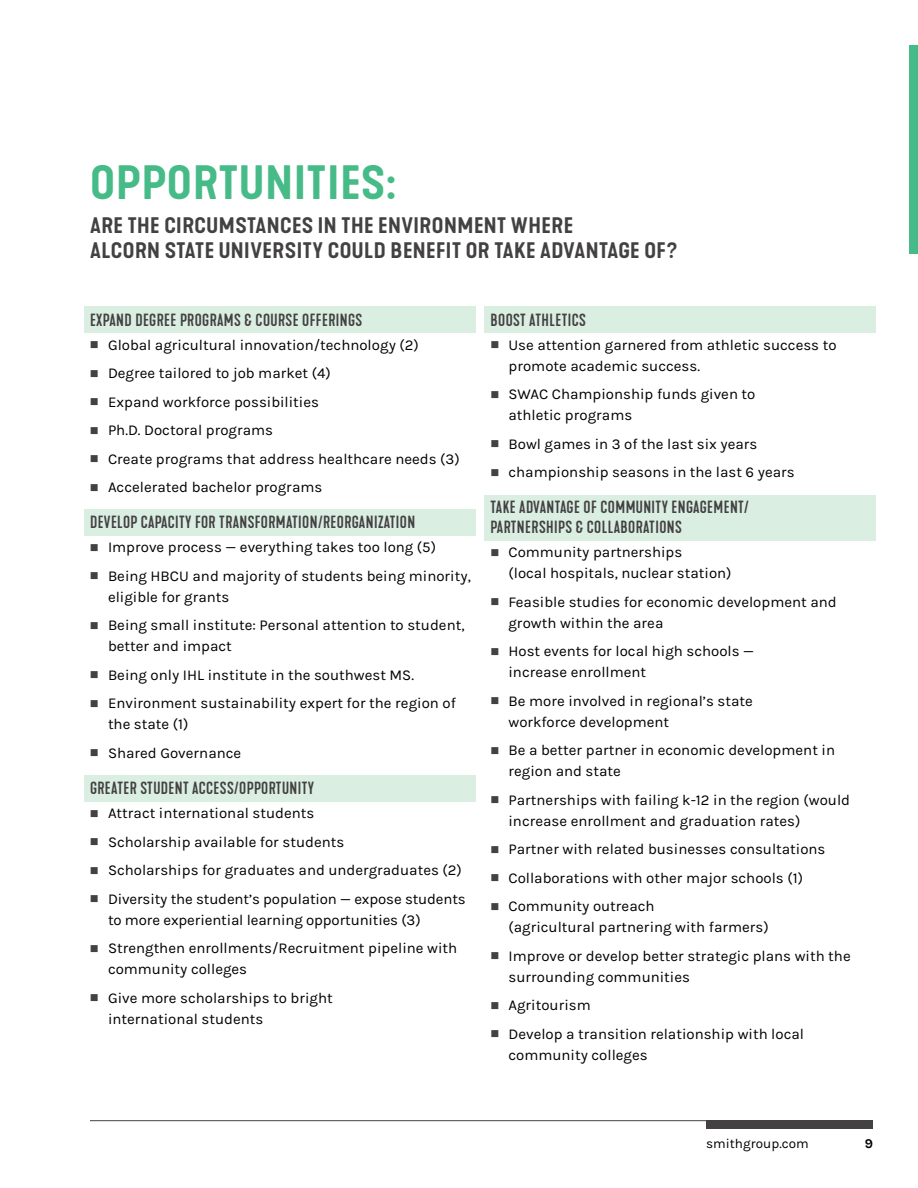
<style>
.page{position:relative;width:918px;height:1188px;background:#fff}
.page>*{position:absolute;margin:0;border:0;box-sizing:border-box;transform-origin:0 0}
.t1{font:600 expanded 45px "Kapra Neue";letter-spacing:.025em;color:#46bb88}
.t2{font:600 expanded 21px/25.2px "Kapra Neue";letter-spacing:.025em;color:#434142}
.t3{font:500 16.5px/19.8px "Kapra Neue";letter-spacing:.025em;color:#434142}
.t4{font:15px/28.5px "Karla";color:#000}
.t5{font:13.5px "Karla";color:#000}
.t6{font:700 13.5px "Karla";color:#000}
</style>
<div class="page">
<hr style="left:90px;top:1120px;width:783px;height:1px;background:#434142">
<div style="left:706px;top:1120px;width:167px;height:10px;background:#434142"></div>
<div style="left:909px;top:45px;width:9px;height:208px;background:#46bb88"></div>
<div style="left:84px;top:307px;width:392px;height:26px;background:#daeee2"></div>
<div style="left:84px;top:510px;width:392px;height:26px;background:#daeee2"></div>
<div style="left:84px;top:775px;width:392px;height:27px;background:#daeee2"></div>
<div style="left:484px;top:307px;width:392px;height:26px;background:#daeee2"></div>
<div style="left:484px;top:495px;width:392px;height:46px;background:#daeee2"></div>
<h1 class="t1" style="left:90px;top:154px;width:307px">OPPORTUNITIES:</h1>
<h2 class="t2" style="left:90px;top:213px;width:589px">ARE THE CIRCUMSTANCES IN THE ENVIRONMENT WHERE<br>ALCORN STATE UNIVERSITY COULD BENEFIT OR TAKE ADVANTAGE OF?</h2>
<p class="t3" style="left:90px;top:310px;width:274px">EXPAND DEGREE PROGRAMS &amp; COURSE OFFERINGS</p>
<p class="t4" style="left:108px;top:331px;width:353px">Global agricultural innovation/technology (2)<br>Degree tailored to job market (4)<br>Expand workforce possibilities<br>Ph.D. Doctoral programs<br>Create programs that address healthcare needs (3)<br>Accelerated bachelor programs</p>
<p class="t3" style="left:90px;top:513px;width:327px">DEVELOP CAPACITY FOR TRANSFORMATION/REORGANIZATION</p>
<p class="t4" style="left:108px;top:533px;width:364px">Improve process — everything takes too long (5)<br>Being HBCU and majority of students being minority,</p>
<p class="t4" style="left:108px;top:583px;width:358px">eligible for grants<br>Being small institute: Personal attention to student,</p>
<p class="t4" style="left:108px;top:632px;width:349px">better and impact<br>Being only IHL institute in the southwest MS.<br>Environment sustainability expert for the region of</p>
<p class="t4" style="left:108px;top:710px;width:135px">the state (1)<br>Shared Governance</p>
<p class="t3" style="left:90px;top:779px;width:226px">GREATER STUDENT ACCESS/OPPORTUNITY</p>
<p class="t4" style="left:108px;top:799px;width:359px">Attract international students<br>Scholarship available for students<br>Scholarships for graduates and undergraduates (2)<br>Diversity the student’s population — expose students</p>
<p class="t4" style="left:108px;top:906px;width:351px">to more experiential learning opportunities (3)<br>Strengthen enrollments/Recruitment pipeline with</p>
<p class="t4" style="left:108px;top:955px;width:226px">community colleges<br>Give more scholarships to bright</p>
<p class="t4" style="left:108px;top:1005px;width:157px">international students</p>
<p class="t3" style="left:490px;top:310px;width:97px">BOOST ATHLETICS</p>
<p class="t4" style="left:508px;top:334px;width:330px;line-height:21px">Use attention garnered from athletic success to promote academic success.</p>
<p class="t4" style="left:508px;top:384px;width:248px;line-height:21px">SWAC Championship funds given to athletic programs</p>
<p class="t4" style="left:508px;top:430px;width:288px">Bowl games in 3 of the last six years championship seasons in the last 6 years</p>
<p class="t3" style="left:490px;top:498px;width:260px">TAKE ADVANTAGE OF COMMUNITY ENGAGEMENT/<br>PARTNERSHIPS &amp; COLLABORATIONS</p>
<p class="t4" style="left:508px;top:542px;width:225px;line-height:21px">Community partnerships<br>(local hospitals, nuclear station)</p>
<p class="t4" style="left:508px;top:591px;width:330px;line-height:21px">Feasible studies for economic development and growth within the area</p>
<p class="t4" style="left:508px;top:641px;width:247px;line-height:21px">Host events for local high schools — increase enrollment</p>
<p class="t4" style="left:508px;top:690px;width:246px;line-height:21px">Be more involved in regional’s state workforce development</p>
<p class="t4" style="left:508px;top:740px;width:328px;line-height:21px">Be a better partner in economic development in region and state</p>
<p class="t4" style="left:508px;top:789px;width:343px;line-height:21px">Partnerships with failing k-12 in the region (would increase enrollment and graduation rates)</p>
<p class="t4" style="left:508px;top:835px;width:319px">Partner with related businesses consultations<br>Collaborations with other major schools (1)<br>Community outreach</p>
<p class="t4" style="left:508px;top:913px;width:344px">(agricultural partnering with farmers)<br>Improve or develop better strategic plans with the</p>
<p class="t4" style="left:508px;top:963px;width:297px">surrounding communities<br>Agritourism<br>Develop a transition relationship with local</p>
<p class="t4" style="left:508px;top:1041px;width:141px">community colleges</p>
<p class="t5" style="left:706px;top:1136px;width:104px">smithgroup.com</p>
<p class="t6" style="left:865px;top:1136px;width:10px">9</p>
</div>
